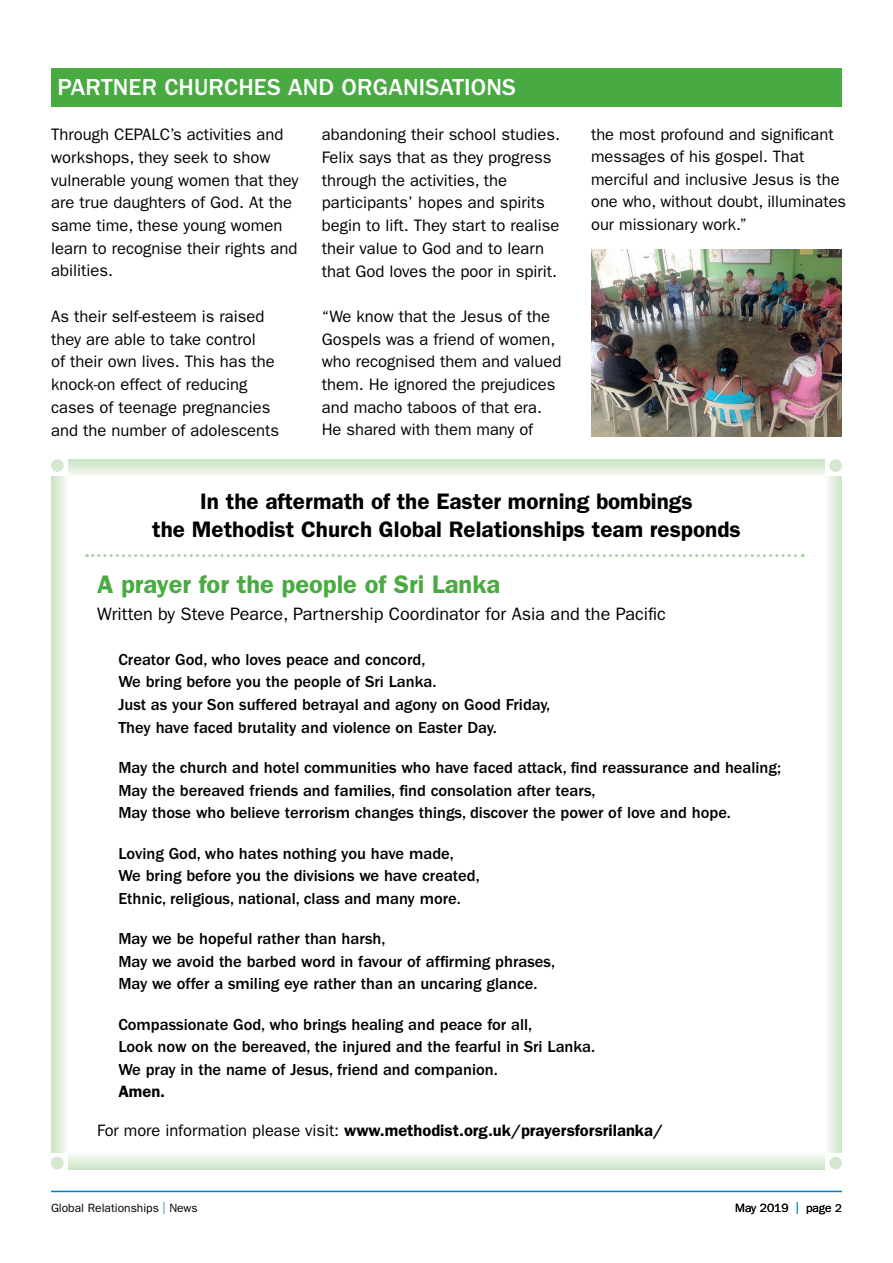
<style>
.page{position:relative;width:893px;height:1263px;background:#fff}
.page>*{position:absolute;margin:0;border:0;box-sizing:border-box;transform-origin:0 0}
.t1{font:600 25.5px "Franklin Gothic";color:#49aa42}
.t2{font:500 24px "Franklin Gothic";letter-spacing:.01em;color:#fff}
.t3{font:600 22.5px/28.5px "Franklin Gothic";color:#000;text-align:center}
.t4{font:18px "Franklin Gothic";color:#000}
.t5{font:16.65px/22.8px "Franklin Gothic";color:#000}
.t6{font:500 16.5px/22.5px "Franklin Gothic";color:#000}
.t7{font:16.5px/22.5px "Franklin Gothic";color:#000}
.t8{font:600 16.5px "Franklin Gothic";color:#000}
.t9{font:12px "Franklin Gothic";color:#000}
.s1{font-size:16.65px}
.s2{font-weight:400}
.s3{color:#0081c6}
.s4{font-size:11.25px}
</style>
<div class="page">
<hr style="left:51px;top:1191px;width:791px;height:1px;background:#0081c6">
<div style="left:51px;top:68px;width:791px;height:38px;background:#49aa42"></div>
<svg style="left:51px;top:476px;width:15px;height:676px;background:#ddedd9"></svg>
<svg style="left:828px;top:476px;width:14px;height:676px;background:#e0eedc"></svg>
<svg style="left:68px;top:459px;width:757px;height:16px;background:#deedda"></svg>
<svg style="left:87px;top:554px;width:716px;height:3px"></svg>
<svg style="left:68px;top:1155px;width:757px;height:14px;background:#e0eedc"></svg>
<div style="left:51px;top:459px;width:13px;height:13px;background:#d6e7cf;border-radius:50%"></div>
<div style="left:829px;top:459px;width:13px;height:13px;background:#d6e7cf;border-radius:50%"></div>
<div style="left:51px;top:1157px;width:13px;height:12px;background:#d6e7cf;border-radius:50%"></div>
<div style="left:829px;top:1157px;width:13px;height:12px;background:#d6e7cf;border-radius:50%"></div>
<img style="left:591px;top:249px;width:251px;height:188px">
<h2 class="t2" style="left:57px;top:73px;width:460px">PARTNER CHURCHES AND ORGANISATIONS</h2>
<p class="t5" style="left:51px;top:123px;width:249px">Through CEPALC’s activities and workshops, they seek to show vulnerable young women that they are true daughters of God. At the same time, these young women learn to recognise their rights and abilities.</p>
<p class="t5" style="left:51px;top:305px;width:229px">As their self-esteem is raised they are able to take control<br>of their own lives. This has the knock-on effect of reducing cases of teenage pregnancies and the number of adolescents</p>
<p class="t5" style="left:322px;top:123px;width:240px">abandoning their school studies.<br>Felix says that as they progress through the activities, the participants’ hopes and spirits begin to lift. They start to realise their value to God and to learn that God loves the poor in spirit.</p>
<p class="t5" style="left:322px;top:305px;width:241px">“We know that the Jesus of the<br>Gospels was a friend of women, who recognised them and valued them. He ignored the prejudices</p>
<p class="t7" style="left:322px;top:396px;width:222px"><span class="s1">and macho</span> taboos of that era.<br>He shared with them many of</p>
<p class="t7" style="left:591px;top:123px;width:257px">the most profound and significant messages of his gospel. That merciful and inclusive Jesus is the one who, without doubt, illuminates our missionary work.”</p>
<h3 class="t3" style="left:152px;top:487px;width:590px">In the aftermath of the Easter morning bombings<br>the Methodist Church Global Relationships team responds</h3>
<h1 class="t1" style="left:97px;top:569px;width:405px">A prayer for the people of Sri Lanka</h1>
<p class="t4" style="left:97px;top:603px;width:570px">Written by Steve Pearce, Partnership Coordinator for Asia and the Pacific</p>
<p class="t6" style="left:118px;top:648px;width:433px">Creator God, who loves peace and concord,<br>We bring before you the people of Sri Lanka.<br>Just as your Son suffered betrayal and agony on Good Friday, They have faced brutality and violence on Easter Day.</p>
<p class="t6" style="left:118px;top:756px;width:664px">May the church and hotel communities who have faced attack, find reassurance and healing;<br>May the bereaved friends and families, find consolation after tears,<br>May those who believe terrorism changes things, discover the power of love and hope.</p>
<p class="t6" style="left:118px;top:842px;width:363px">Loving God, who hates nothing you have made,<br>We bring before you the divisions we have created,<br>Ethnic, religious, national, class and many more.</p>
<p class="t6" style="left:118px;top:927px;width:438px">May we be hopeful rather than harsh,<br>May we avoid the barbed word in favour of affirming phrases,<br>May we offer a smiling eye rather than an uncaring glance.</p>
<p class="t6" style="left:118px;top:1013px;width:478px">Compassionate God, who brings healing and peace for all,<br>Look now on the bereaved, the injured and the fearful in Sri Lanka.<br>We pray in the name of Jesus, friend and companion.</p>
<p class="t8" style="left:118px;top:1082px;width:48px">Amen.</p>
<p class="t8" style="left:97px;top:1121px;width:567px"><span class="s2">For more information please visit:</span> www.methodist.org.uk/prayersforsrilanka/</p>
<p class="t9" style="left:51px;top:1201px;width:148px">Global Relationships <span class="s3">|</span> News</p>
<p class="t9" style="left:735px;top:1201px;width:108px">May 2019 <span class="s3">|</span> page <span class="s4">2</span></p>
</div>
